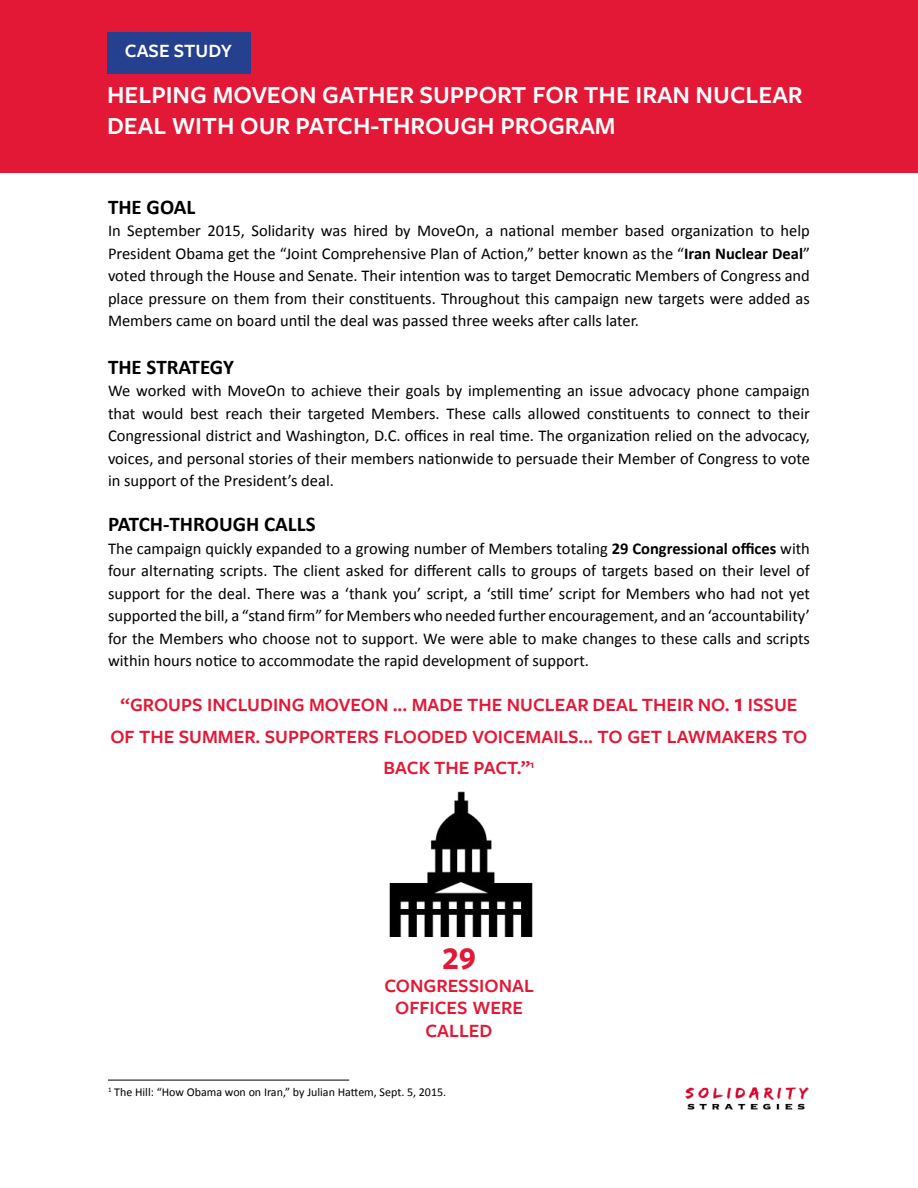
<style>
.page{position:relative;width:918px;height:1188px;background:#fff}
.page>*{position:absolute;margin:0;border:0;box-sizing:border-box;transform-origin:0 0}
.t1{font:33px "Freight Sans Bold SC";color:#e31836}
.t2{font:600 25.5px/30.6px "Freight Sans Pro";color:#fff}
.t3{font:700 21px "Calibri";color:#000}
.t4{font:600 19.5px/31.5px "Freight Sans Pro";color:#e31836;text-align:center}
.t5{font:600 19.5px "Freight Sans Pro";color:#fff}
.t6{font:16.5px/22.5px "Calibri";color:#000;text-align:justify}
.t7{font:12px "Calibri";color:#000}
.s1{font-weight:700}
.s2{font-size:25.5px}
</style>
<div class="page">
<div style="left:0;top:0;width:918px;height:173px;background:#e31836"></div>
<div style="left:107px;top:32px;width:143px;height:42px;background:#25408f"></div>
<img style="left:685px;top:1087px;width:124px;height:23px">
<hr style="left:108px;top:1080px;width:241px;height:1px;background:#000">
<img style="left:389px;top:791px;width:144px;height:145px">
<p class="t5" style="left:125px;top:38px;width:109px">CASE STUDY</p>
<h2 class="t2" style="left:107px;top:79px;width:697px">HELPING MOVEON GATHER SUPPORT FOR THE IRAN NUCLEAR<br>DEAL WITH OUR PATCH-THROUGH PROGRAM</h2>
<p class="t3" style="left:108px;top:193px;width:89px">THE GOAL</p>
<p class="t6" style="left:108px;top:220px;width:703px">In September 2015, Solidarity was hired by MoveOn, a national member based organization to help President Obama get the “Joint Comprehensive Plan of Action,” better known as the “<span class="s1">Iran Nuclear Deal</span>” voted through the House and Senate. Their intention was to target Democratic Members of Congress and place pressure on them from their constituents. Throughout this campaign new targets were added as Members came on board until the deal was passed three weeks after calls later.</p>
<p class="t3" style="left:108px;top:354px;width:127px">THE STRATEGY</p>
<p class="t6" style="left:108px;top:380px;width:704px">We worked with MoveOn to achieve their goals by implementing an issue advocacy phone campaign that would best reach their targeted Members. These calls allowed constituents to connect to their Congressional district and Washington, D.C. offices in real time. The organization relied on the advocacy, voices, and personal stories of their members nationwide to persuade their Member of Congress to vote in support of the President’s deal.</p>
<p class="t3" style="left:108px;top:511px;width:209px">PATCH-THROUGH CALLS</p>
<p class="t6" style="left:108px;top:537px;width:704px">The campaign quickly expanded to a growing number of Members totaling <span class="s1">29 Congressional offices</span> with four alternating scripts. The client asked for different calls to groups of targets based on their level of support for the deal. There was a ‘thank you’ script, a ‘still time’ script for Members who had not yet supported the bill, a “stand firm” for Members who needed further encouragement, and an ‘accountability’ for the Members who choose not to support. We were able to make changes to these calls and scripts within hours notice to accommodate the rapid development of support.</p>
<p class="t4" style="left:110px;top:688px;width:699px">“GROUPS INCLUDING MOVEON ... MADE THE NUCLEAR DEAL THEIR NO. <span class="s2">1</span> ISSUE<br>OF THE SUMMER. SUPPORTERS FLOODED VOICEMAILS... TO GET LAWMAKERS TO<br>BACK THE PACT.”<sup>1</sup></p>
<h1 class="t1" style="left:442px;top:941px;width:34px">29</h1>
<p class="t4" style="left:384px;top:973px;width:151px;line-height:22.5px">CONGRESSIONAL<br>OFFICES WERE<br>CALLED</p>
<p class="t7" style="left:108px;top:1085px;width:340px"><sup>1</sup> The Hill: “How Obama won on Iran,” by Julian Hattem, Sept. 5, 2015.</p>
</div>
